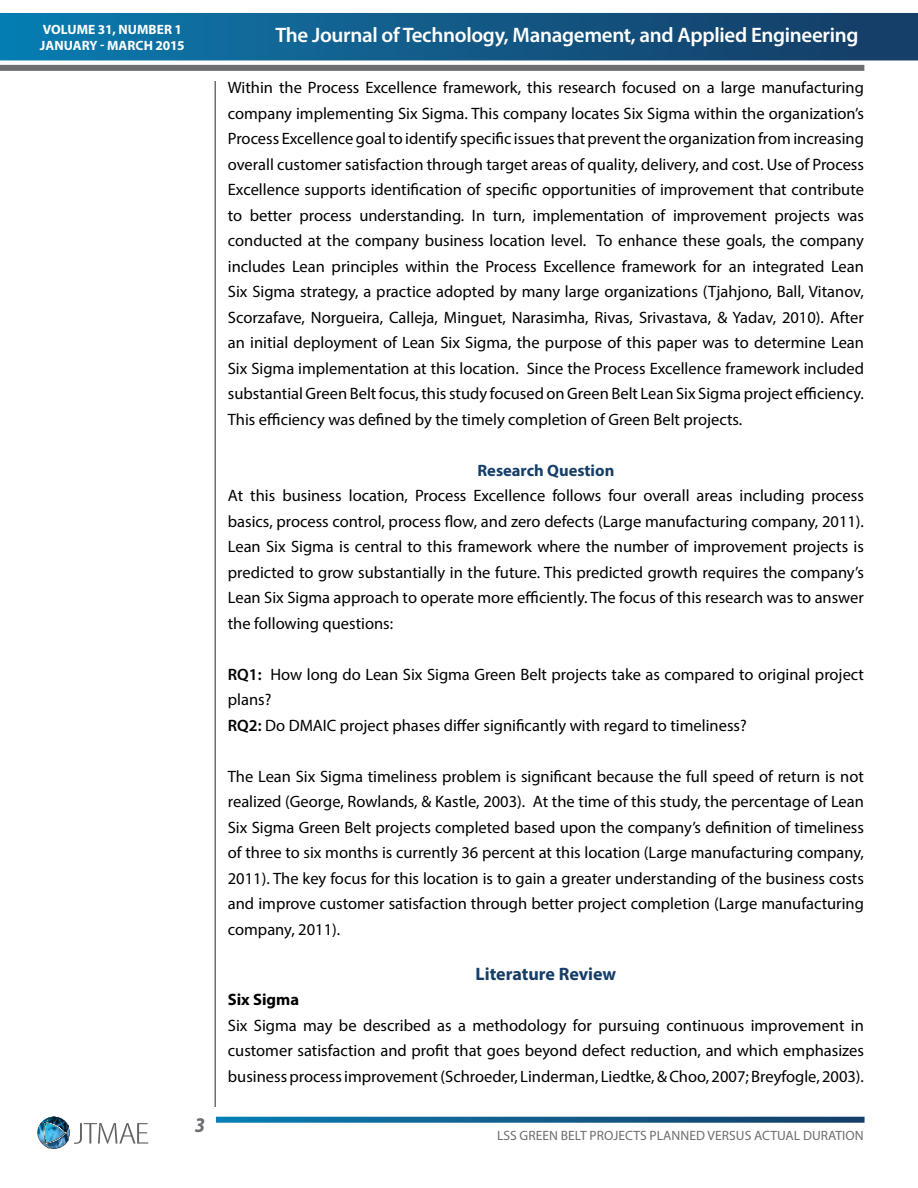
<style>
.page{position:relative;width:918px;height:1188px;background:#fff}
.page>*{position:absolute;margin:0;border:0;box-sizing:border-box;transform-origin:0 0}
.t1{font:600 21px "Myriad Pro";letter-spacing:-.015em;color:#fff}
.t2{font:italic 700 21px "Myriad Pro";color:#6d6e71;scale:.9 1}
.t3{font:700 18px "Myriad Pro";color:#153e68}
.t4{font:16.5px/25.5px "Myriad Pro";color:#000;text-align:justify}
.t5{font:700 16.5px "Myriad Pro";color:#153e68}
.t6{font:700 16.5px "Myriad Pro";color:#000}
.t7{font:13.5px "Myriad Pro";letter-spacing:.005em;color:#6d6e71}
.t8{font:700 13.5px/16.5px "Myriad Pro";letter-spacing:.005em;color:#fff}
.s1{font-weight:600}
</style>
<div class="page">
<div style="left:0;top:65px;width:864px;height:6px;background:#6d6e71"></div>
<svg style="left:216px;top:1117px;width:649px;height:6px;background:#1b6591"></svg>
<svg style="left:0;top:13px;width:918px;height:47px;background:#105a89"></svg>
<hr style="left:214px;top:81px;width:2px;height:1026px;background:#6d6e71">
<svg style="left:38px;top:1117px;width:110px;height:32px"></svg>
<p class="t8" style="left:40px;top:21px;width:146px">Volume 31, Number 1<br>January - March 2015</p>
<p class="t2" style="left:195px;top:1112px;width:13px">3</p>
<p class="t1" style="left:275px;top:21px;width:585px">The Journal of Technology, Management, and Applied Engineering</p>
<p class="t4" style="left:228px;top:75px;width:638px">Within the Process Excellence framework, this research focused on a large manufacturing company implementing Six Sigma. This company locates Six Sigma within the organization’s Process Excellence goal to identify specific issues that prevent the organization from increasing overall customer satisfaction through target areas of quality, delivery, and cost. Use of Process Excellence supports identification of specific opportunities of improvement that contribute to better process understanding. I n turn, implementation of improvement projects was conducted at the company business location level. To enhance these goals, the company includes Lean principles within the Process Excellence framework for an integrated Lean Six Sigma strategy, a practice adopted by many large organizations (Tjahjono, Ball, Vitanov, Scorzafave, Norgueira, Calleja, Minguet, Narasimha, Rivas, Srivastava, &amp; Yadav, 2010). After an initial deployment of Lean Six Sigma, the purpose of this paper was to determine Lean Six Sigma implementation at this location. Since the Process Excellence framework included substantial Green Belt focus, this study focused on Green Belt Lean Six Sigma project efficiency.<br>This efficiency was defined by the timely completion of Green Belt projects.</p>
<p class="t5" style="left:478px;top:459px;width:138px">Research Question</p>
<p class="t4" style="left:228px;top:483px;width:638px">At this business location, Process Excellence follows four overall areas including process basics, process control, process flow, and zero defects (Large manufacturing company, 2011).<br>Lean Six Sigma is central to this framework where the number of improvement projects is predicted to grow substantially in the future. This predicted growth requires the company’s Lean Six Sigma approach to operate more efficiently. The focus of this research was to answer the following questions:</p>
<p class="t4" style="left:228px;top:661px;width:638px;text-align:left"><span class="s1">RQ1:</span> How long do Lean Six Sigma Green Belt projects take as compared to original project plans?<br><span class="s1">RQ2:</span> Do DMAIC project phases differ significantly with regard to timeliness?</p>
<p class="t4" style="left:228px;top:763px;width:638px">The Lean Six Sigma timeliness problem is significant because the full speed of return is not realized (George, Rowlands, &amp; Kastle, 2003). At the time of this study, the percentage of Lean Six Sigma Green Belt projects completed based upon the company’s definition of timeliness of three to six months is currently 36 percent at this location (Large manufacturing company, 2011). The key focus for this location is to gain a greater understanding of the business costs and improve customer satisfaction through better project completion (Large manufacturing company, 2011).</p>
<p class="t3" style="left:476px;top:962px;width:142px">Literature Review</p>
<p class="t6" style="left:228px;top:989px;width:73px">Six Sigma</p>
<p class="t4" style="left:228px;top:1012px;width:638px">Six Sigma may be described as a methodology for pursuing continuous improvement in customer satisfaction and profit that goes beyond defect reduction, and which emphasizes business process improvement (Schroeder, Linderman, Liedtke, &amp; Choo, 2007; Breyfogle, 2003).</p>
<p class="t7" style="left:497px;top:1127px;width:368px">LSS Green Belt Projects Planned versus Actual Duration</p>
</div>
